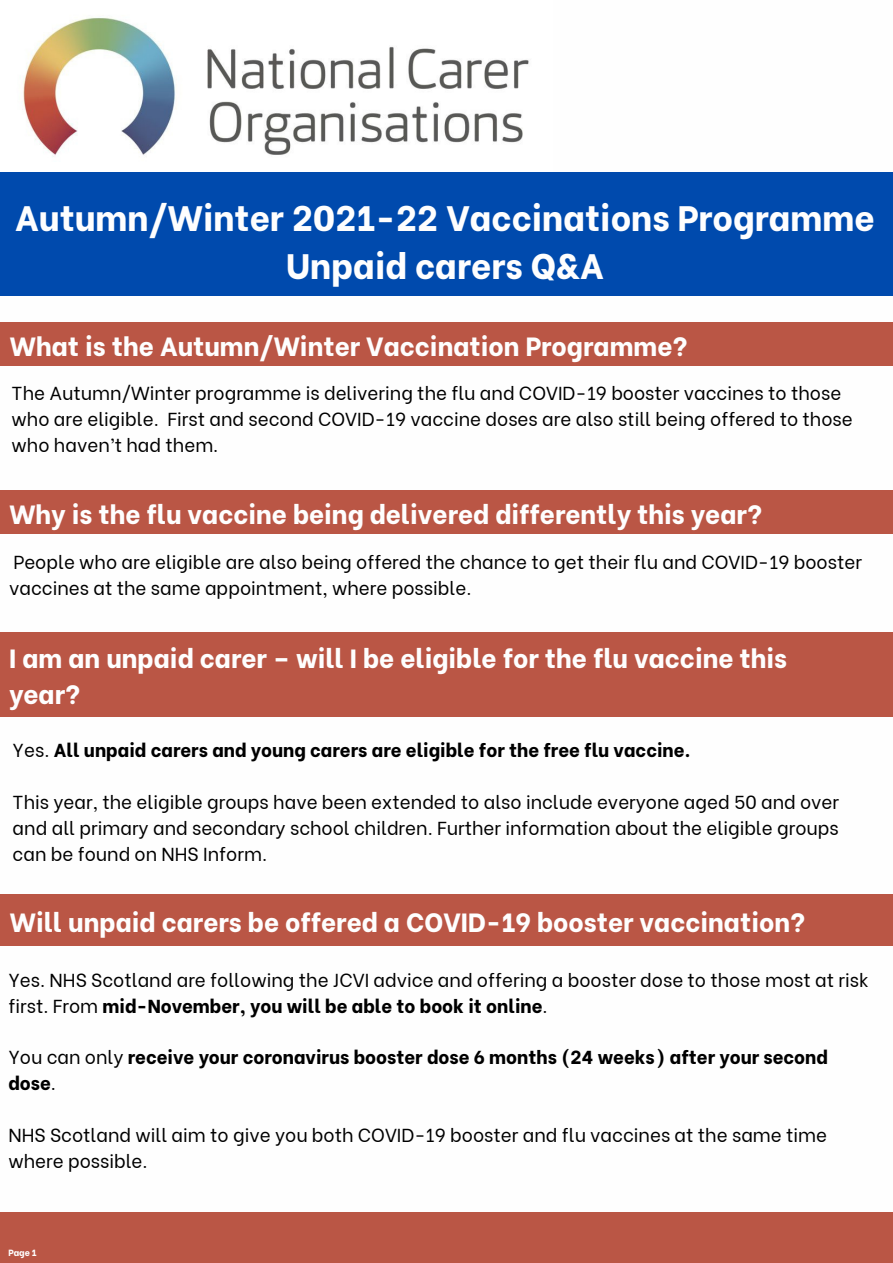
<style>
.page{position:relative;width:893px;height:1263px;background:#fff}
.page>*{position:absolute;margin:0;border:0;box-sizing:border-box;transform-origin:0 0}
.t1{font:800 35.25px "Be Vietnam";color:#fefefe}
.t2{font:800 26.25px/36.6px "Be Vietnam";color:#fefefe}
.t3{font:18.75px/25.9px "Be Vietnam";color:#000}
.t4{font:800 18.75px/25.9px "Be Vietnam";color:#000}
.t5{font:800 9px "Be Vietnam";color:#fefefe}
.s1{font-weight:400}
.s2{font-weight:800}
</style>
<div class="page">
<img style="left:23px;top:17px;width:506px;height:140px">
<div style="left:0;top:172px;width:893px;height:123px;background:#004aad"></div>
<div style="left:0;top:322px;width:893px;height:44px;background:#ba5645"></div>
<div style="left:0;top:894px;width:893px;height:51px;background:#ba5645"></div>
<div style="left:0;top:632px;width:893px;height:85px;background:#ba5645"></div>
<div style="left:0;top:490px;width:893px;height:44px;background:#ba5645"></div>
<div style="left:0;top:1212px;width:893px;height:51px;background:#ba5645"></div>
<p class="t1" style="left:15px;top:189px;width:861px">Autumn/Winter 2021-22 Vaccinations Programme</p>
<p class="t1" style="left:286px;top:237px;width:319px">Unpaid carers Q&amp;A</p>
<p class="t2" style="left:10px;top:326px;width:679px">What is the Autumn/Winter Vaccination Programme?</p>
<p class="t3" style="left:12px;top:379px;width:842px">The Autumn/Winter programme is delivering the flu and COVID-19 booster vaccines to those who are eligible. First and second COVID-19 vaccine doses are also still being offered to those who haven’t had them.</p>
<p class="t2" style="left:9px;top:493px;width:754px">Why is the flu vaccine being delivered differently this year?</p>
<p class="t3" style="left:9px;top:547px;width:854px">People who are eligible are also being offered the chance to get their flu and COVID-19 booster vaccines at the same appointment, where possible.</p>
<p class="t2" style="left:9px;top:637px;width:779px">I am an unpaid carer – will I be eligible for the flu vaccine this year?</p>
<p class="t4" style="left:13px;top:736px;width:680px"><span class="s1">Yes.</span> All unpaid carers and young carers are eligible for the free flu vaccine.</p>
<p class="t3" style="left:13px;top:787px;width:828px;text-align:justify">This year, the eligible groups have been extended to also include everyone aged 50 and over and all primary and secondary school children. Further information about the eligible groups can be found on NHS Inform.</p>
<p class="t2" style="left:10px;top:901px;width:797px">Will unpaid carers be offered a COVID-19 booster vaccination?</p>
<p class="t3" style="left:8px;top:965px;width:862px">Yes. NHS Scotland are following the JCVI advice and offering a booster dose to those most at risk first. From <span class="s2">mid-November, you will be able to book it online</span>.</p>
<p class="t4" style="left:8px;top:1043px;width:821px"><span class="s1">You can only</span> receive your coronavirus booster dose 6 months (24 weeks) after your second dose<span class="s1">.</span></p>
<p class="t3" style="left:8px;top:1120px;width:820px">NHS Scotland will aim to give you both COVID-19 booster and flu vaccines at the same time where possible.</p>
<p class="t5" style="left:8px;top:1245px;width:30px">Page 1</p>
</div>
